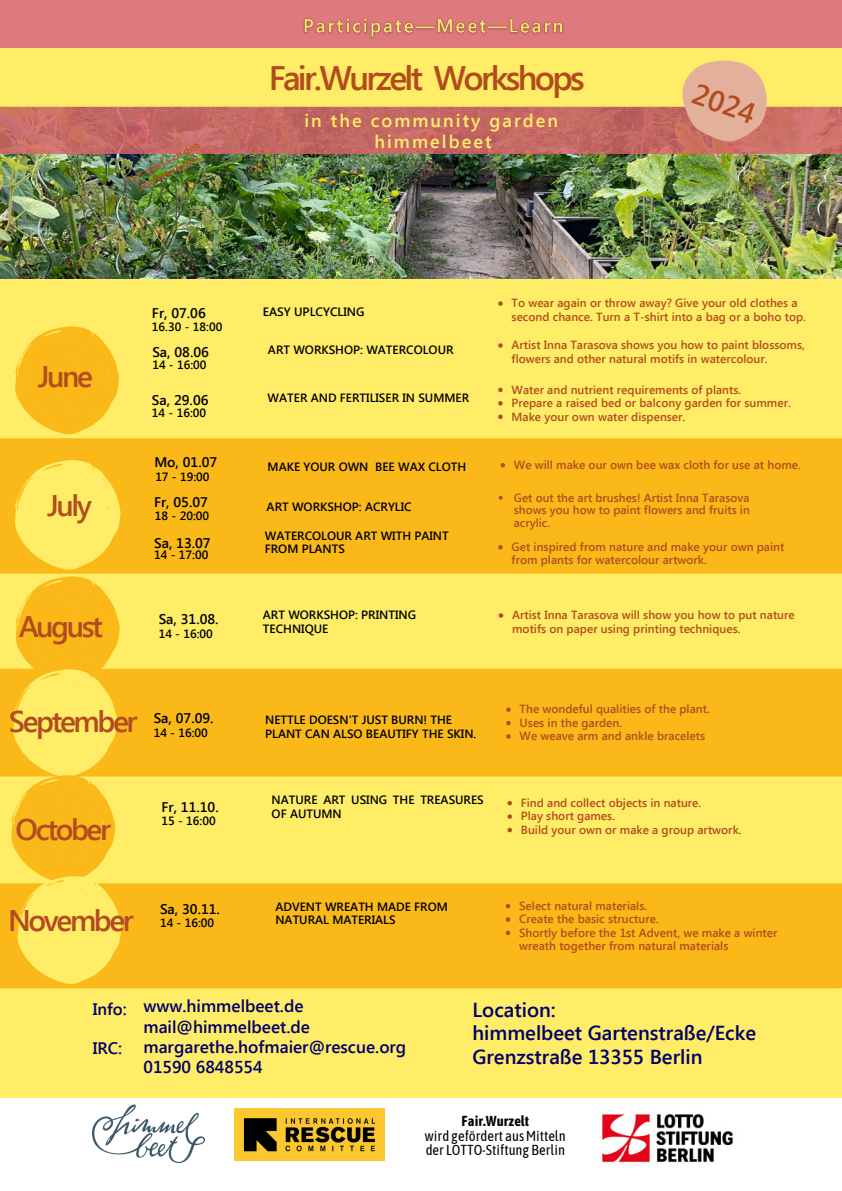
<style>
.page{position:relative;width:842px;height:1191px;background:#fff}
.page>*{position:absolute;margin:0;border:0;box-sizing:border-box;transform-origin:0 0}
.t1{font:600 34px "Segoe UI";letter-spacing:-.08em;color:#b24c1f}
.t2{font:600 29.75px "Segoe UI";letter-spacing:-.08em;color:#b24c1f}
.t3{font:600 29.25px "Segoe UI";color:#b24c1f}
.t4{font:600 20.25px/23.2px "Segoe UI";color:#006}
.t5{font:600 18.25px/21px "Segoe UI";letter-spacing:.115em;color:#ffed67;text-align:center}
.t6{font:600 17.25px/20.2px "Segoe UI";color:#006}
.t7{font:600 16.5px "Segoe UI";color:#006}
.t8{font:14.5px "Asap Condensed";color:#000}
.t9{font:700 14.5px "Asap Condensed";color:#000}
.t10{font:600 14px "Segoe UI";color:#000}
.t11{font:600 12px/13.5px "Segoe UI";color:#000}
.t12{font:600 11.75px/13.5px "Segoe UI";color:#b24c1f}
.t13{font:600 10px/11.2px "Segoe UI";color:#b24c1f;text-align:center}
</style>
<div class="page">
<div style="left:0;top:988px;width:842px;height:110px;background:#ffed67"></div>
<img style="left:92px;top:1104px;width:113px;height:58px">
<img style="left:602px;top:1114px;width:131px;height:49px">
<img style="left:234px;top:1108px;width:150px;height:53px">
<img style="left:0;top:153px;width:842px;height:126px">
<div style="left:0;top:0;width:842px;height:54px;background:#de797e"></div>
<svg style="left:0;top:107px;width:842px;height:46px;background:#c56964"></svg>
<div style="left:0;top:48px;width:842px;height:59px;background:#ffed67"></div>
<div style="left:0;top:883px;width:842px;height:105px;background:#fab919"></div>
<svg style="left:682px;top:61px;width:85px;height:80px;background:#e2ad90"></svg>
<img style="left:303px;top:18px;width:261px;height:20px">
<div style="left:0;top:279px;width:842px;height:159px;background:#ffed67"></div>
<svg style="left:15px;top:326px;width:104px;height:108px;background:#fbc52c"></svg>
<div style="left:0;top:438px;width:842px;height:135px;background:#fab919"></div>
<div style="left:0;top:776px;width:842px;height:107px;background:#ffed67"></div>
<div style="left:0;top:669px;width:842px;height:107px;background:#fab919"></div>
<div style="left:0;top:573px;width:842px;height:96px;background:#ffed67"></div>
<svg style="left:498px;top:545px;width:5px;height:4px"></svg>
<svg style="left:498px;top:388px;width:5px;height:4px"></svg>
<svg style="left:498px;top:401px;width:5px;height:4px"></svg>
<svg style="left:498px;top:414px;width:5px;height:5px"></svg>
<svg style="left:506px;top:707px;width:5px;height:5px"></svg>
<svg style="left:506px;top:721px;width:5px;height:4px"></svg>
<svg style="left:506px;top:734px;width:5px;height:5px"></svg>
<svg style="left:507px;top:801px;width:5px;height:4px"></svg>
<svg style="left:507px;top:814px;width:5px;height:5px"></svg>
<svg style="left:507px;top:828px;width:5px;height:4px"></svg>
<svg style="left:15px;top:459px;width:106px;height:111px;background:#fddf52"></svg>
<svg style="left:498px;top:301px;width:5px;height:5px"></svg>
<svg style="left:501px;top:463px;width:4px;height:4px"></svg>
<svg style="left:506px;top:904px;width:4px;height:4px"></svg>
<svg style="left:506px;top:917px;width:4px;height:4px"></svg>
<svg style="left:506px;top:930px;width:4px;height:5px"></svg>
<svg style="left:11px;top:576px;width:111px;height:408px;background:#fcd23f"></svg>
<svg style="left:498px;top:343px;width:5px;height:5px"></svg>
<svg style="left:499px;top:496px;width:4px;height:4px"></svg>
<svg style="left:499px;top:613px;width:4px;height:5px"></svg>
<p class="t13" style="left:123px;top:176px;width:84px;rotate:-27deg">Hier geht’s zu den<br>Übersetzungen</p>
<h6 class="t1" style="left:269px;top:53px;width:318px">Fair.Wurzelt Workshops</h6>
<p class="t5" style="left:304px;top:109px;width:255px">in the community garden himmelbeet</p>
<p class="t3" style="left:701px;top:72px;width:66px;rotate:20deg">2024</p>
<p class="t2" style="left:38px;top:355px;width:57px">June</p>
<p class="t2" style="left:47px;top:484px;width:46px">July</p>
<p class="t10" style="left:152px;top:303px;width:55px">Fr, 07.06</p>
<p class="t11" style="left:152px;top:319px;width:72px">16.30 - 18:00</p>
<p class="t10" style="left:152px;top:342px;width:58px">Sa, 08.06</p>
<p class="t11" style="left:152px;top:358px;width:56px">14 - 16:00</p>
<p class="t10" style="left:152px;top:390px;width:58px">Sa, 29.06</p>
<p class="t11" style="left:152px;top:406px;width:56px">14 - 16:00</p>
<h2 class="t10" style="left:154px;top:451px;width:64px">Mo, 01.07</h2>
<h6 class="t11" style="left:155px;top:469px;width:56px">17 - 19:00</h6>
<h6 class="t10" style="left:154px;top:491px;width:55px">Fr, 05.07</h6>
<p class="t11" style="left:155px;top:508px;width:56px">18 - 20:00</p>
<p class="t10" style="left:154px;top:533px;width:58px">Sa, 13.07</p>
<h6 class="t11" style="left:154px;top:547px;width:56px">14 - 17:00</h6>
<p class="t11" style="left:263px;top:304px;width:103px">EASY UPLCYCLING</p>
<h2 class="t12" style="left:512px;top:296px;width:296px">To wear again or throw away? Give your old clothes a second chance. Turn a T-shirt into a bag or a boho top.</h2>
<p class="t11" style="left:268px;top:342px;width:187px">ART WORKSHOP: WATERCOLOUR</p>
<h2 class="t12" style="left:512px;top:338px;width:295px">Artist Inna Tarasova shows you how to paint blossoms, flowers and other natural motifs in watercolour.</h2>
<p class="t11" style="left:268px;top:390px;width:203px">WATER AND FERTILISER IN SUMMER</p>
<p class="t12" style="left:512px;top:382px;width:231px">Water and nutrient requirements of plants.</p>
<h2 class="t12" style="left:512px;top:395px;width:281px">Prepare a raised bed or balcony garden for summer.</h2>
<h6 class="t12" style="left:512px;top:409px;width:175px">Make your own water dispenser.</h6>
<p class="t11" style="left:268px;top:459px;width:200px">MAKE YOUR OWN BEE WAX CLOTH</p>
<p class="t12" style="left:514px;top:457px;width:288px">We will make our own bee wax cloth for use at home.</p>
<p class="t11" style="left:267px;top:500px;width:147px">ART WORKSHOP: ACRYLIC</p>
<p class="t12" style="left:514px;top:490px;width:238px;line-height:12.8px;text-align:justify">Get out the art brushes! Artist Inna Tarasova shows you how to paint flowers and fruits in acrylic.</p>
<p class="t11" style="left:265px;top:528px;width:185px">WATERCOLOUR ART WITH PAINT<br>FROM PLANTS</p>
<p class="t12" style="left:512px;top:539px;width:274px">Get inspired from nature and make your own paint from plants for watercolour artwork.</p>
<p class="t2" style="left:19px;top:604px;width:86px">August</p>
<p class="t11" style="left:263px;top:607px;width:155px">ART WORKSHOP: PRINTING<br>TECHNIQUE</p>
<h3 class="t10" style="left:159px;top:609px;width:61px">Sa, 31.08.</h3>
<h5 class="t11" style="left:159px;top:626px;width:56px">14 - 16:00</h5>
<p class="t2" style="left:9px;top:700px;width:130px">September</p>
<p class="t10" style="left:154px;top:707px;width:61px">Sa, 07.09.</p>
<h6 class="t11" style="left:154px;top:725px;width:56px">14 - 16:00</h6>
<p class="t2" style="left:16px;top:808px;width:97px">October</p>
<p class="t10" style="left:161px;top:797px;width:59px">Fr, 11.10.</p>
<p class="t11" style="left:161px;top:813px;width:56px">15 - 16:00</p>
<p class="t11" style="left:265px;top:712px;width:213px">NETTLE DOESN'T JUST BURN! THE<br>PLANT CAN ALSO BEAUTIFY THE SKIN.</p>
<p class="t11" style="left:272px;top:792px;width:214px">NATURE ART USING THE TREASURES<br>OF AUTUMN</p>
<h5 class="t12" style="left:512px;top:607px;width:284px">Artist Inna Tarasova will show you how to put nature motifs on paper using printing techniques.</h5>
<p class="t12" style="left:520px;top:702px;width:192px">The wondeful qualities of the plant.</p>
<p class="t12" style="left:520px;top:715px;width:104px">Uses in the garden.</p>
<p class="t12" style="left:520px;top:728px;width:187px">We weave arm and ankle bracelets</p>
<p class="t12" style="left:521px;top:795px;width:182px">Find and collect objects in nature.</p>
<p class="t12" style="left:521px;top:808px;width:96px">Play short games.</p>
<h6 class="t12" style="left:521px;top:822px;width:222px">Build your own or make a group artwork.</h6>
<p class="t2" style="left:8px;top:899px;width:127px">November</p>
<p class="t10" style="left:160px;top:898px;width:61px">Sa, 30.11.</p>
<p class="t11" style="left:160px;top:915px;width:56px">14 - 16:00</p>
<p class="t11" style="left:275px;top:899px;width:174px">ADVENT WREATH MADE FROM<br>NATURAL MATERIALS</p>
<h2 class="t12" style="left:519px;top:898px;width:130px">Select natural materials.</h2>
<h6 class="t12" style="left:519px;top:911px;width:141px">Create the basic structure.</h6>
<p class="t12" style="left:519px;top:925px;width:260px">Shortly before the 1st Advent, we make a winter wreath together from natural materials</p>
<p class="t7" style="left:93px;top:997px;width:36px">Info:</p>
<h6 class="t7" style="left:93px;top:1036px;width:31px">IRC:</h6>
<h2 class="t6" style="left:143px;top:995px;width:264px">www.himmelbeet.de mail@himmelbeet.de margarethe.hofmaier@rescue.org<br>01590 6848554</h2>
<h6 class="t4" style="left:472px;top:997px;width:285px">Location:<br>himmelbeet Gartenstraße/Ecke<br>Grenzstraße 13355 Berlin</h6>
<h5 class="t9" style="left:462px;top:1112px;width:69px">Fair.Wurzelt</h5>
<p class="t8" style="left:425px;top:1127px;width:142px">wird gefördert ausMitteln</p>
<p class="t8" style="left:426px;top:1142px;width:141px">der LOTTO-Stiftung Berlin</p>
</div>
